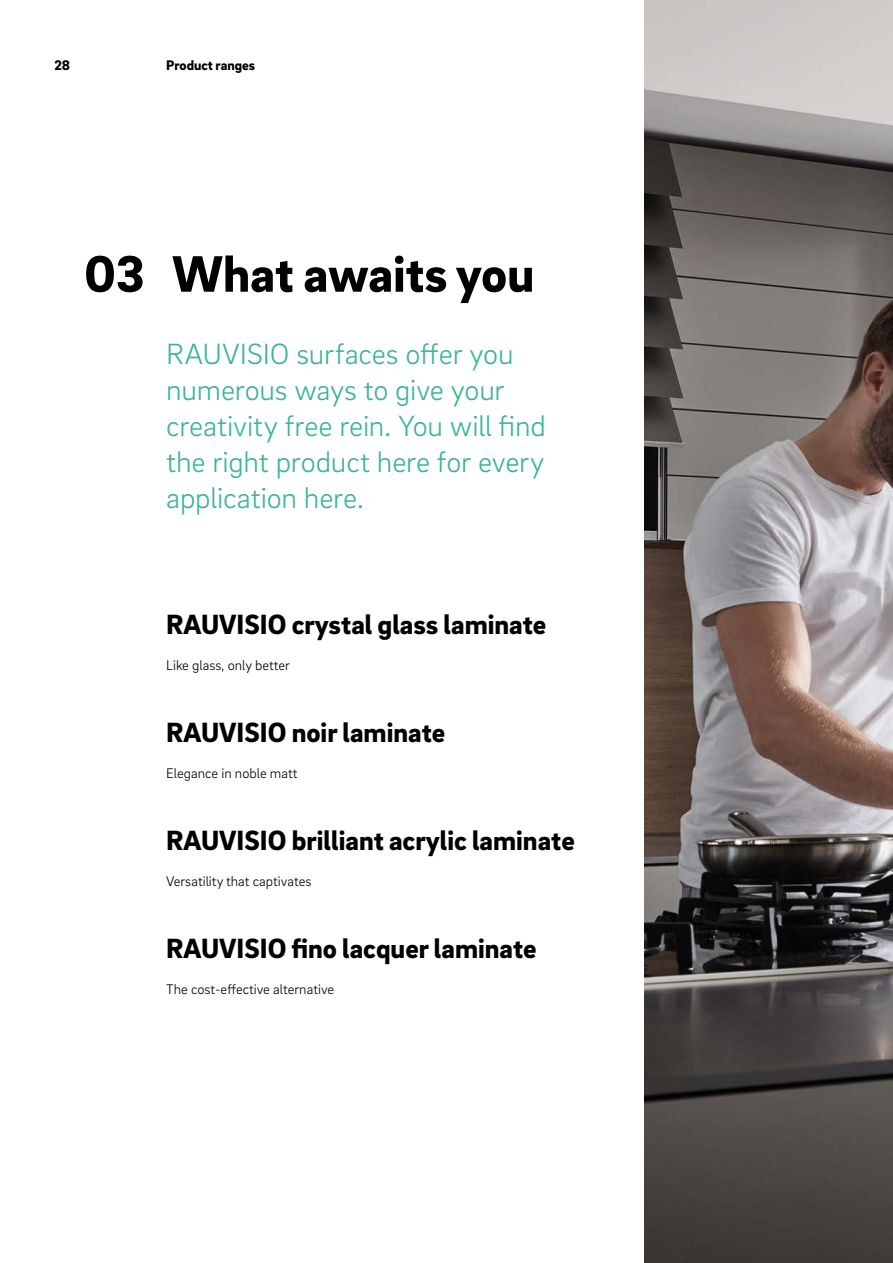
<style>
.page{position:relative;width:893px;height:1263px;background:#fff}
.page>*{position:absolute;margin:0;border:0;box-sizing:border-box;transform-origin:0 0}
._01__Headline_-_35pt{font:900 52.5px "Brix Sans";color:#000}
._11__Highlighter_-_2{font:300 30px/36px "Brix Sans";letter-spacing:-.005em;color:#3cb497}
._03__Headline_-_19pt{font:900 28.5px "Brix Sans";color:#000}
._16__Body_text_-_9_5{font:300 14.25px "Brix Sans";color:#000}
.MP__Live_column_titl{font:900 14.25px "Brix Sans";color:#000}
.MP__Page_numbers_-_9{font:900 14.25px "Brix Sans";color:#000}
</style>
<div class="page">
<img style="left:645px;top:0;width:248px;height:1263px">
<p class="MP__Page_numbers_-_9" style="left:54px;top:56px;width:17px">28</p>
<p class="MP__Live_column_titl" style="left:166px;top:56px;width:90px">Product ranges</p>
<p class="_01__Headline_-_35pt" style="left:84px;top:239px;width:452px">03 What awaits you</p>
<p class="_11__Highlighter_-_2" style="left:166px;top:334px;width:381px">RAUVISIO surfaces offer you numerous ways to give your creativity free rein. You will find the right product here for every application here.</p>
<p class="_03__Headline_-_19pt" style="left:166px;top:605px;width:382px">RAUVISIO crystal glass laminate</p>
<p class="_16__Body_text_-_9_5" style="left:166px;top:656px;width:125px">Like glass, only better</p>
<p class="_03__Headline_-_19pt" style="left:166px;top:713px;width:281px">RAUVISIO noir laminate</p>
<p class="_16__Body_text_-_9_5" style="left:166px;top:764px;width:133px">Elegance in noble matt</p>
<p class="_03__Headline_-_19pt" style="left:166px;top:821px;width:410px">RAUVISIO brilliant acrylic laminate</p>
<p class="_16__Body_text_-_9_5" style="left:166px;top:872px;width:147px">Versatility that captivates</p>
<p class="_03__Headline_-_19pt" style="left:166px;top:929px;width:372px">RAUVISIO fino lacquer laminate</p>
<p class="_16__Body_text_-_9_5" style="left:166px;top:980px;width:169px">The cost-effective alternative</p>
</div>
